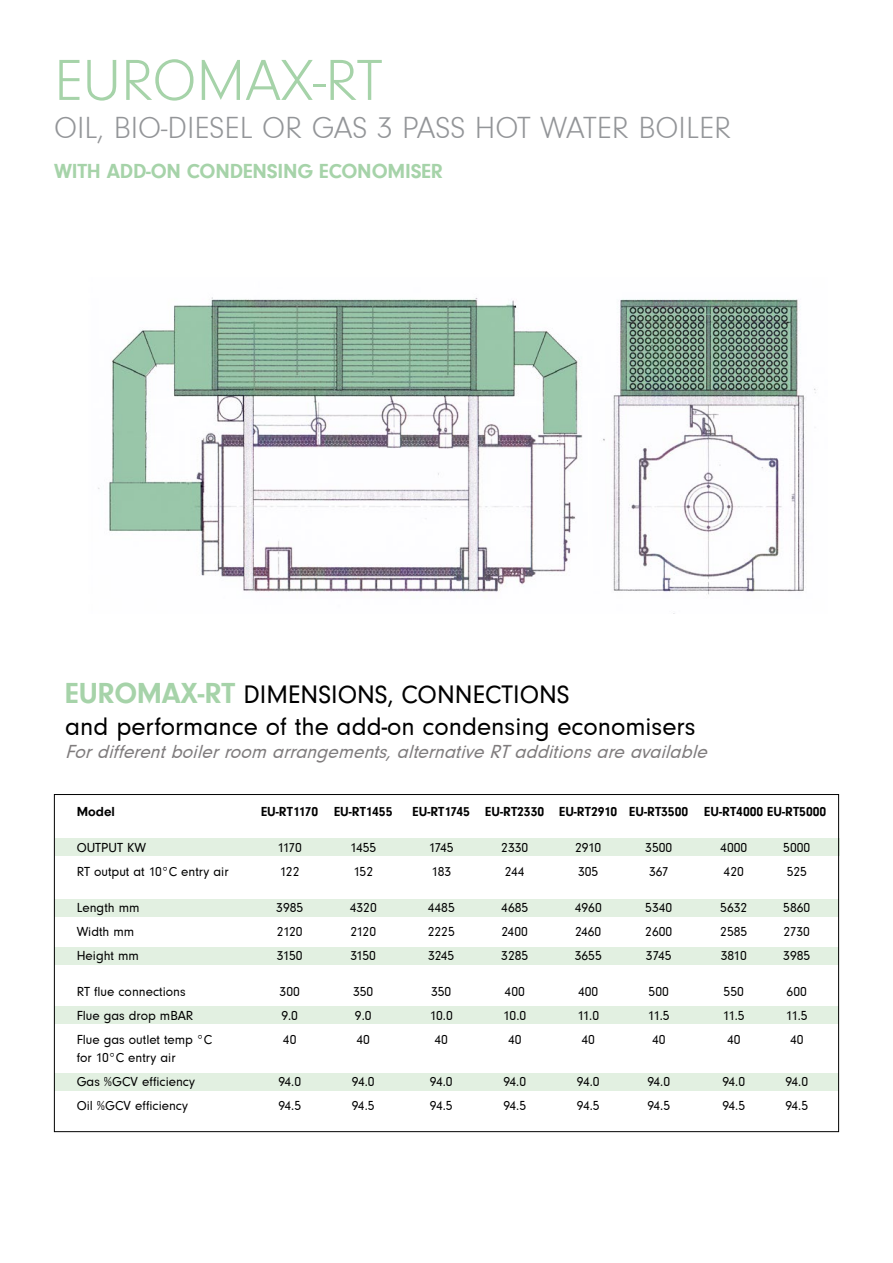
<style>
.page{position:relative;width:893px;height:1263px;background:#fff}
.page>*{position:absolute;margin:0;border:0;box-sizing:border-box;transform-origin:0 0}
.t1{font:60px "Neuzeit Gro T Ligh";color:#a6d3a9}
.t2{font:31.5px "Neuzeit Gro T Ligh";color:#939598}
.t3{font:26.1px/31.3px "Neuzeit Gro T";color:#000}
.t4{font:700 21px "Neuzeit Gro T";letter-spacing:-.01em;color:#a6d3a9}
.t5{font:italic 19.5px "Neuzeit Gro T";color:#7f7c7d}
.t6{font:13.5px/24px "Neuzeit Gro T";color:#000}
.t7{font:700 13.5px "Neuzeit Gro T";color:#000}
.s1{font-weight:700;font-size:29.85px;color:#a6d3a9}
</style>
<div class="page">
<img style="left:98px;top:297px;width:718px;height:298px">
<div style="left:56px;top:838px;width:784px;height:17px;background:#e2f0e1"></div>
<div style="left:55px;top:900px;width:784px;height:17px;background:#e2f0e1"></div>
<div style="left:55px;top:947px;width:784px;height:17px;background:#e2f0e1"></div>
<div style="left:54px;top:1007px;width:784px;height:17px;background:#e2f0e1"></div>
<div style="left:55px;top:1073px;width:784px;height:17px;background:#e2f0e1"></div>
<h1 class="t1" style="left:54px;top:48px;width:330px">EUROMAX-RT</h1>
<h2 class="t2" style="left:54px;top:111px;width:679px">OIL, BIO-DIESEL OR GAS 3 PASS HOT WATER BOILER</h2>
<h3 class="t4" style="left:54px;top:159px;width:391px">WITH ADD-ON CONDENSING ECONOMISER</h3>
<h3 class="t3" style="left:65px;top:679px;width:632px"><span class="s1">EUROMAX-RT</span> DIMENSIONS, CONNECTIONS<br>and performance of the add-on condensing economisers</h3>
<h3 class="t5" style="left:65px;top:741px;width:649px">Fordifferentboilerroom arrangements,alternativeRTadditionsareavailable</h3>
<p class="t7" style="left:77px;top:804px;width:40px">Model</p>
<p class="t7" style="left:261px;top:804px;width:133px">EU-RT1170 EU-RT1455</p>
<p class="t7" style="left:412px;top:804px;width:415px">EU-RT1745 EU-RT2330 EU-RT2910 EU-RT3500 EU-RT4000 EU-RT5000</p>
<p class="t6" style="left:77px;top:835px;width:71px">OUTPUT KW</p>
<p class="t6" style="left:277px;top:835px;width:26px">1170</p>
<p class="t6" style="left:350px;top:835px;width:28px">1455</p>
<p class="t6" style="left:429px;top:835px;width:26px">1745</p>
<p class="t6" style="left:501px;top:835px;width:28px">2330</p>
<p class="t6" style="left:575px;top:835px;width:28px">2910</p>
<p class="t6" style="left:645px;top:835px;width:28px">3500</p>
<p class="t6" style="left:720px;top:835px;width:28px">4000</p>
<p class="t6" style="left:783px;top:835px;width:28px">5000</p>
<p class="t6" style="left:77px;top:859px;width:153px">RT output at 10°C entry air</p>
<p class="t6" style="left:280px;top:859px;width:21px">122</p>
<p class="t6" style="left:353px;top:859px;width:21px">152</p>
<p class="t6" style="left:431px;top:859px;width:21px">183</p>
<p class="t6" style="left:505px;top:859px;width:21px">244</p>
<p class="t6" style="left:578px;top:859px;width:22px">305</p>
<p class="t6" style="left:649px;top:859px;width:21px">367</p>
<p class="t6" style="left:724px;top:859px;width:22px">420</p>
<p class="t6" style="left:787px;top:859px;width:22px">525</p>
<p class="t6" style="left:77px;top:895px;width:64px">Length mm</p>
<p class="t6" style="left:276px;top:895px;width:28px">3985</p>
<p class="t6" style="left:350px;top:895px;width:28px">4320</p>
<p class="t6" style="left:428px;top:895px;width:29px">4485</p>
<p class="t6" style="left:501px;top:895px;width:28px">4685</p>
<p class="t6" style="left:575px;top:895px;width:28px">4960</p>
<p class="t6" style="left:645px;top:895px;width:28px">5340</p>
<p class="t6" style="left:720px;top:895px;width:28px">5632</p>
<p class="t6" style="left:783px;top:895px;width:28px">5860</p>
<p class="t6" style="left:77px;top:919px;width:59px">Width mm</p>
<p class="t6" style="left:277px;top:919px;width:27px">2120</p>
<p class="t6" style="left:350px;top:919px;width:27px">2120</p>
<p class="t6" style="left:428px;top:919px;width:28px">2225</p>
<p class="t6" style="left:502px;top:919px;width:28px">2400</p>
<p class="t6" style="left:575px;top:919px;width:28px">2460</p>
<p class="t6" style="left:645px;top:919px;width:28px">2600</p>
<p class="t6" style="left:720px;top:919px;width:28px">2585</p>
<p class="t6" style="left:784px;top:919px;width:28px">2730</p>
<p class="t6" style="left:77px;top:943px;width:64px">Height mm</p>
<p class="t6" style="left:277px;top:943px;width:27px">3150</p>
<p class="t6" style="left:350px;top:943px;width:27px">3150</p>
<p class="t6" style="left:428px;top:943px;width:28px">3245</p>
<p class="t6" style="left:501px;top:943px;width:28px">3285</p>
<p class="t6" style="left:575px;top:943px;width:28px">3655</p>
<p class="t6" style="left:646px;top:943px;width:27px">3745</p>
<p class="t6" style="left:721px;top:943px;width:28px">3810</p>
<p class="t6" style="left:783px;top:943px;width:28px">3985</p>
<p class="t6" style="left:77px;top:979px;width:110px">RT flue connections</p>
<p class="t6" style="left:280px;top:979px;width:22px">300</p>
<p class="t6" style="left:353px;top:979px;width:22px">350</p>
<p class="t6" style="left:431px;top:979px;width:22px">350</p>
<p class="t6" style="left:505px;top:979px;width:22px">400</p>
<p class="t6" style="left:578px;top:979px;width:22px">400</p>
<p class="t6" style="left:649px;top:979px;width:22px">500</p>
<p class="t6" style="left:724px;top:979px;width:22px">550</p>
<p class="t6" style="left:787px;top:979px;width:22px">600</p>
<p class="t6" style="left:77px;top:1003px;width:118px">Flue gas drop mBAR</p>
<p class="t6" style="left:281px;top:1003px;width:18px">9.0</p>
<p class="t6" style="left:355px;top:1003px;width:18px">9.0</p>
<p class="t6" style="left:430px;top:1003px;width:25px">10.0</p>
<p class="t6" style="left:503px;top:1003px;width:25px">10.0</p>
<p class="t6" style="left:577px;top:1003px;width:23px">11.0</p>
<p class="t6" style="left:648px;top:1003px;width:23px">11.5</p>
<p class="t6" style="left:723px;top:1003px;width:23px">11.5</p>
<p class="t6" style="left:786px;top:1003px;width:23px">11.5</p>
<p class="t6" style="left:77px;top:1027px;width:137px">Flue gas outlet temp °C</p>
<p class="t6" style="left:283px;top:1027px;width:15px">40</p>
<p class="t6" style="left:356px;top:1027px;width:15px">40</p>
<p class="t6" style="left:434px;top:1027px;width:15px">40</p>
<p class="t6" style="left:508px;top:1027px;width:15px">40</p>
<p class="t6" style="left:581px;top:1027px;width:15px">40</p>
<p class="t6" style="left:652px;top:1027px;width:15px">40</p>
<p class="t6" style="left:727px;top:1027px;width:15px">40</p>
<p class="t6" style="left:790px;top:1027px;width:15px">40</p>
<p class="t6" style="left:77px;top:1045px;width:120px">for 10°C entry air<br>Gas %GCV efficiency</p>
<p class="t6" style="left:278px;top:1069px;width:24px">94.0</p>
<p class="t6" style="left:352px;top:1069px;width:24px">94.0</p>
<p class="t6" style="left:430px;top:1069px;width:24px">94.0</p>
<p class="t6" style="left:503px;top:1069px;width:24px">94.0</p>
<p class="t6" style="left:577px;top:1069px;width:24px">94.0</p>
<p class="t6" style="left:647px;top:1069px;width:24px">94.0</p>
<p class="t6" style="left:722px;top:1069px;width:24px">94.0</p>
<p class="t6" style="left:785px;top:1069px;width:24px">94.0</p>
<p class="t6" style="left:77px;top:1093px;width:113px">Oil %GCV efficiency</p>
<p class="t6" style="left:278px;top:1093px;width:24px">94.5</p>
<p class="t6" style="left:352px;top:1093px;width:24px">94.5</p>
<p class="t6" style="left:430px;top:1093px;width:24px">94.5</p>
<p class="t6" style="left:503px;top:1093px;width:24px">94.5</p>
<p class="t6" style="left:577px;top:1093px;width:24px">94.5</p>
<p class="t6" style="left:647px;top:1093px;width:24px">94.5</p>
<p class="t6" style="left:722px;top:1093px;width:24px">94.5</p>
<p class="t6" style="left:785px;top:1093px;width:24px">94.5</p>
</div>
